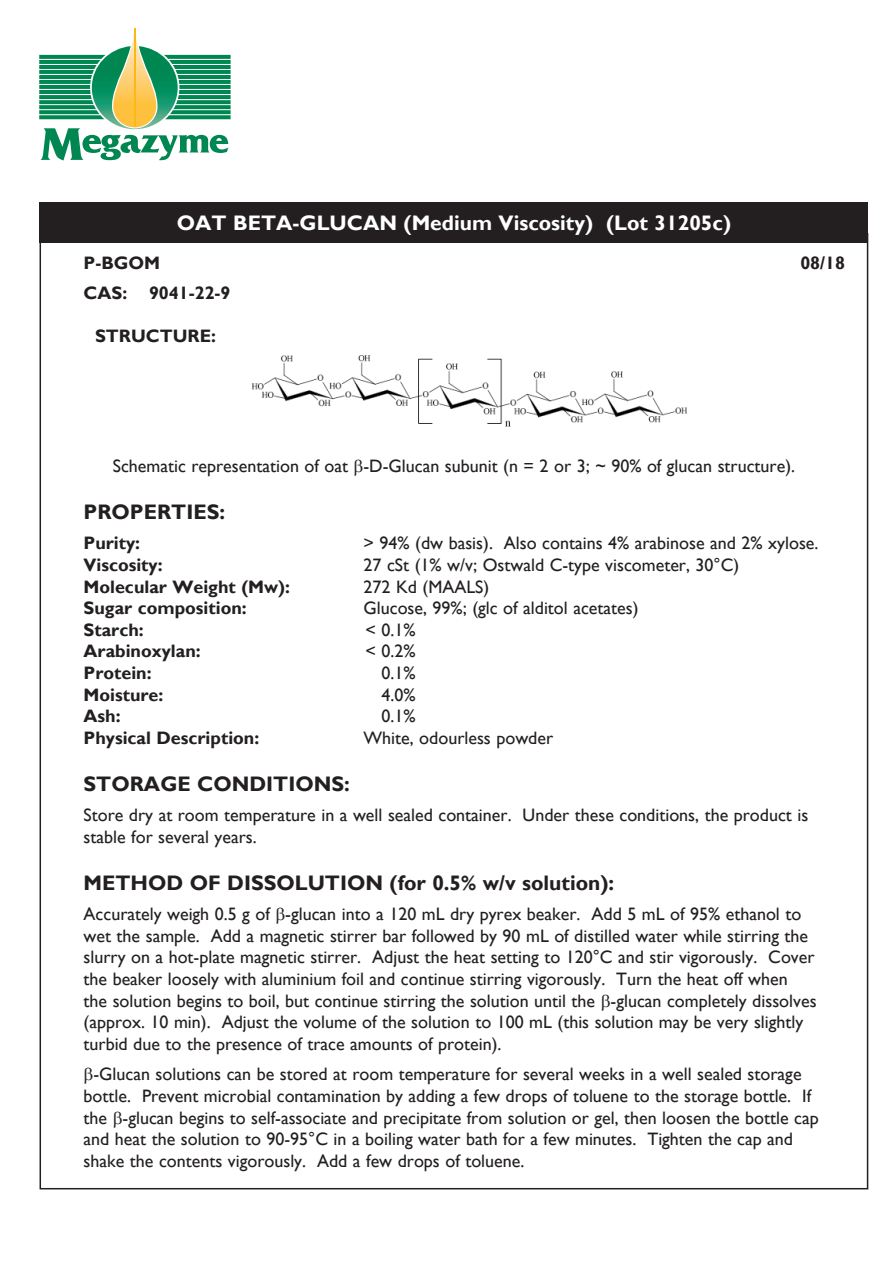
<style>
.page{position:relative;width:893px;height:1263px;background:#fff}
.page>*{position:absolute;margin:0;border:0;box-sizing:border-box;transform-origin:0 0}
.Bold_Sub_Heads{font:700 21px "Gill Sans";color:#231f20}
.Top_of_Page_Header{font:700 21px "Gill Sans";color:#fff}
.Bodycopy{font:700 21px "Gill Sans";color:#231f20}
.Bodycopy-2{font:18px/21.6px "Gill Sans";color:#231f20}
.Bodycopy-3{font:700 18px "Gill Sans";color:#231f20}
</style>
<div class="page">
<div style="left:40px;top:202px;width:828px;height:40px;background:#231f20"></div>
<svg style="left:39px;top:29px;width:192px;height:131px"></svg>
<hr style="left:134px;top:29px;width:1px;height:98px;background:#fcb814">
<img style="left:251px;top:355px;width:437px;height:72px">
<p class="Top_of_Page_Header" style="left:177px;top:210px;width:556px">OAT BETA-GLUCAN (Medium Viscosity) (Lot 31205c)</p>
<p class="Bodycopy-3" style="left:84px;top:252px;width:78px">P-BGOM</p>
<p class="Bodycopy-3" style="left:800px;top:252px;width:46px">08/18</p>
<p class="Bodycopy-3" style="left:84px;top:282px;width:149px">CAS: 9041-22-9</p>
<p class="Bodycopy-3" style="left:95px;top:325px;width:122px">STRUCTURE:</p>
<p class="Bodycopy-2" style="left:113px;top:455px;width:684px">Schematic representation of oat -D-Glucan subunit (n = 2 or 3; ~ 90% of glucan structure).</p>
<p class="Bodycopy" style="left:84px;top:499px;width:143px">PROPERTIES:</p>
<p class="Bodycopy-3" style="left:84px;top:532px;width:58px">Purity:</p>
<p class="Bodycopy-2" style="left:364px;top:533px;width:456px">&gt; 94% (dw basis). Also contains 4% arabinose and 2% xylose.</p>
<p class="Bodycopy-3" style="left:84px;top:554px;width:81px">Viscosity:</p>
<p class="Bodycopy-2" style="left:364px;top:554px;width:377px">27 cSt (1% w/v; Ostwald C-type viscometer, 30°C)</p>
<p class="Bodycopy-3" style="left:84px;top:576px;width:208px">Molecular Weight (Mw):</p>
<p class="Bodycopy-2" style="left:364px;top:576px;width:127px">272 Kd (MAALS)</p>
<p class="Bodycopy-3" style="left:84px;top:597px;width:165px">Sugar composition:</p>
<p class="Bodycopy-2" style="left:364px;top:598px;width:277px">Glucose, 99%; (glc of alditol acetates)</p>
<p class="Bodycopy-3" style="left:84px;top:619px;width:62px">Starch:</p>
<p class="Bodycopy-2" style="left:366px;top:619px;width:52px">&lt; 0.1%</p>
<p class="Bodycopy-3" style="left:84px;top:640px;width:119px">Arabinoxylan:</p>
<p class="Bodycopy-2" style="left:366px;top:641px;width:52px">&lt; 0.2%</p>
<p class="Bodycopy-3" style="left:84px;top:662px;width:70px">Protein:</p>
<p class="Bodycopy-2" style="left:382px;top:662px;width:36px">0.1%</p>
<p class="Bodycopy-3" style="left:84px;top:684px;width:81px">Moisture:</p>
<p class="Bodycopy-2" style="left:382px;top:684px;width:36px">4.0%</p>
<p class="Bodycopy-3" style="left:84px;top:705px;width:39px">Ash:</p>
<p class="Bodycopy-2" style="left:382px;top:706px;width:36px">0.1%</p>
<p class="Bodycopy-3" style="left:84px;top:727px;width:177px">Physical Description:</p>
<p class="Bodycopy-2" style="left:364px;top:727px;width:191px">White, odourless powder</p>
<p class="Bold_Sub_Heads" style="left:84px;top:771px;width:268px">STORAGE CONDITIONS:</p>
<p class="Bodycopy-2" style="left:84px;top:805px;width:726px">Store dry at room temperature in a well sealed container. Under these conditions, the product is stable for several years.</p>
<p class="Bold_Sub_Heads" style="left:84px;top:870px;width:532px">METHOD OF DISSOLUTION (for 0.5% w/v solution):</p>
<p class="Bodycopy-2" style="left:84px;top:904px;width:735px">Accurately weigh 0.5 g of -glucan into a 120 mL dry pyrex beaker. Add 5 mL of 95% ethanol to wet the sample. Add a magnetic stirrer bar followed by 90 mL of distilled water while stirring the slurry on a hot-plate magnetic stirrer. Adjust the heat setting to 120°C and stir vigorously. Cover the beaker loosely with aluminium foil and continue stirring vigorously. Turn the heat off when<br>the solution begins to boil, but continue stirring the solution until the -glucan completely dissolves (approx. 10 min). Adjust the volume of the solution to 100 mL (this solution may be very slightly turbid due to the presence of trace amounts of protein).</p>
<p class="Bodycopy-2" style="left:84px;top:1064px;width:737px;text-indent:10px">-Glucan solutions can be stored at room temperature for several weeks in a well sealed storage bottle. Prevent microbial contamination by adding a few drops of toluene to the storage bottle. If the -glucan begins to self-associate and precipitate from solution or gel, then loosen the bottle cap and heat the solution to 90-95°C in a boiling water bath for a few minutes. Tighten the cap and shake the contents vigorously. Add a few drops of toluene.</p>
</div>
